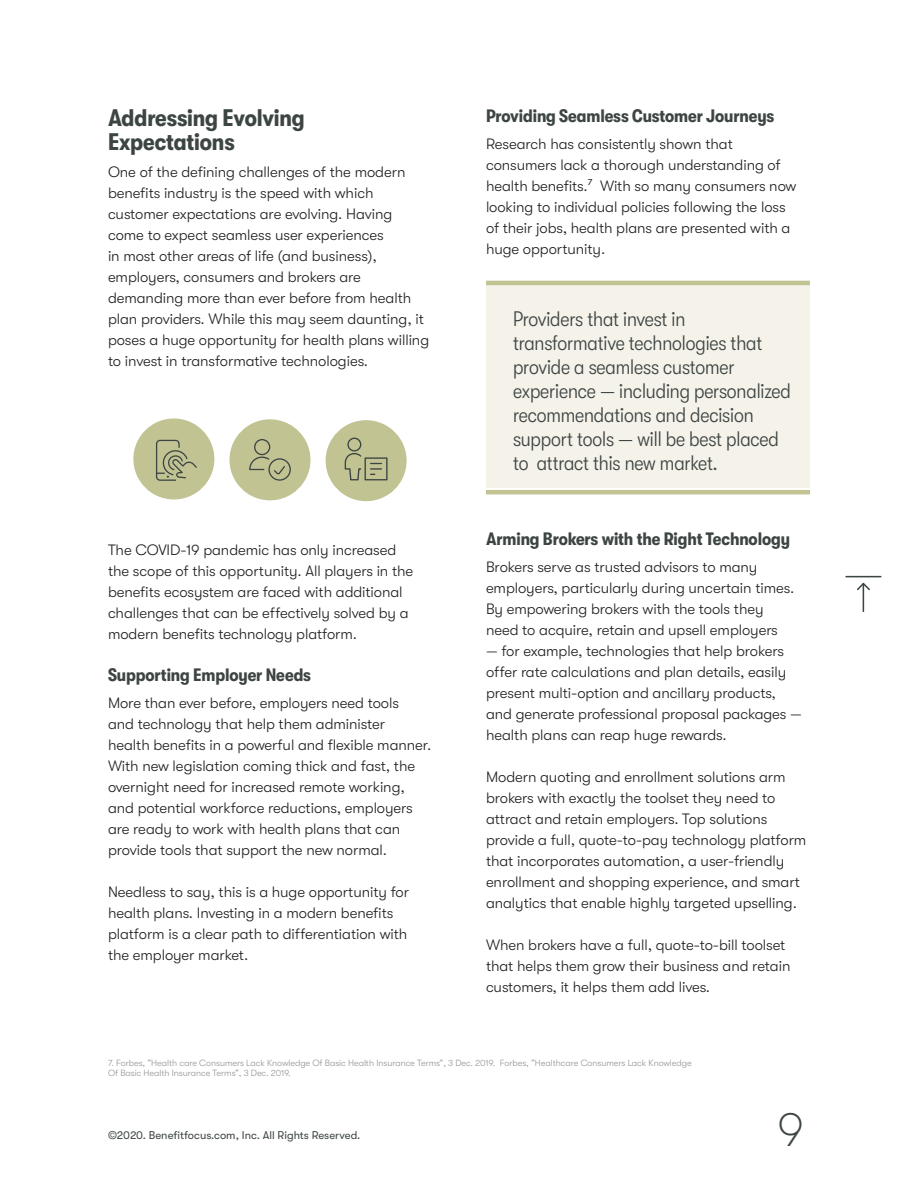
<style>
.page{position:relative;width:918px;height:1188px;background:#fff}
.page>*{position:absolute;margin:0;border:0;box-sizing:border-box;transform-origin:0 0}
.t1{font:100 48px "GT Walsheim Pro";color:#3d4543}
.Header_1{font:700 condensed 24px/24px "GT Walsheim Pro";letter-spacing:-.005em;color:#3d4543}
.Pull_Quote{font:300 condensed 21px/24px "GT Walsheim Pro";letter-spacing:-.005em;color:#3d4543}
.Heading_2{font:700 condensed 18px "GT Walsheim Pro";letter-spacing:-.005em;color:#3d4543}
.t2{font:300 15px/21px "GT Walsheim Pro";letter-spacing:-.005em;color:#231f20}
.t3{font:11.25px "GT Walsheim Pro";color:#3d4543}
.Footnote{font:300 9px/10.5px "GT Walsheim Pro";letter-spacing:-.005em;color:#939598}
</style>
<div class="page">
<div style="left:486px;top:283px;width:324px;height:205px;background:#f5f2e9"></div>
<hr style="left:486px;top:281px;width:324px;height:4px;background:#c2c393">
<hr style="left:486px;top:490px;width:324px;height:4px;background:#c2c393">
<div style="left:133px;top:418px;width:82px;height:82px;background:#c2c393;border-radius:50%"></div>
<div style="left:229px;top:419px;width:82px;height:82px;background:#c2c393;border-radius:50%"></div>
<div style="left:325px;top:420px;width:82px;height:81px;background:#c2c393;border-radius:50%"></div>
<svg style="left:156px;top:439px;width:41px;height:42px"></svg>
<div style="left:268px;top:458px;width:23px;height:23px;border:1px solid #3d4543;border-radius:50%"></div>
<div style="left:254px;top:439px;width:16px;height:16px;border:1px solid #3d4543;border-radius:50%"></div>
<svg style="left:249px;top:456px;width:37px;height:18px"></svg>
<div style="left:347px;top:438px;width:14px;height:14px;border:1px solid #3d4543;border-radius:50%"></div>
<svg style="left:344px;top:453px;width:18px;height:28px"></svg>
<div style="left:365px;top:457px;width:23px;height:23px;border:1px solid #3d4543"></div>
<svg style="left:371px;top:463px;width:10px;height:12px"></svg>
<svg style="left:857px;top:582px;width:13px;height:29px"></svg>
<hr style="left:846px;top:576px;width:35px;height:1px;background:#3d4543">
<p class="Header_1" style="left:108px;top:106px;width:198px">Addressing Evolving<br>Expectations</p>
<p class="t2" style="left:108px;top:162px;width:323px">One of the defining challenges of the modern benefits industry is the speed with which customer expectations are evolving. Having come to expect seamless user experiences<br>in most other areas of life (and business), employers, consumers and brokers are demanding more than ever before from health plan providers. While this may seem daunting, it poses a huge opportunity for health plans willing to invest in transformative technologies.</p>
<p class="t2" style="left:108px;top:540px;width:307px">The COVID-19 pandemic has only increased the scope of this opportunity. All players in the benefits ecosystem are faced with additional challenges that can be effectively solved by a modern benefits technology platform.</p>
<p class="Heading_2" style="left:108px;top:665px;width:205px">Supporting Employer Needs</p>
<p class="t2" style="left:108px;top:693px;width:325px">More than ever before, employers need tools<br>and technology that help them administer<br>health benefits in a powerful and flexible manner.<br>With new legislation coming thick and fast, the overnight need for increased remote working, and potential workforce reductions, employers are ready to work with health plans that can provide tools that support the new normal.</p>
<p class="t2" style="left:108px;top:882px;width:303px">Needless to say, this is a huge opportunity for health plans. Investing in a modern benefits platform is a clear path to differentiation with the employer market.</p>
<p class="Heading_2" style="left:486px;top:106px;width:290px">Providing Seamless Customer Journeys</p>
<p class="t2" style="left:486px;top:133px;width:312px">Research has consistently shown that consumers lack a thorough understanding of health benefits.⁷ With so many consumers now looking to individual policies following the loss of their jobs, health plans are presented with a huge opportunity.</p>
<p class="Pull_Quote" style="left:513px;top:307px;width:279px">Providers that invest in transformative technologies that provide a seamless customer experience — including personalized recommendations and decision support tools — will be best placed to attract this new market.</p>
<p class="Heading_2" style="left:486px;top:528px;width:306px">Arming Brokers with the Right Technology</p>
<p class="t2" style="left:486px;top:556px;width:310px">Brokers serve as trusted advisors to many employers, particularly during uncertain times.<br>By empowering brokers with the tools they need to acquire, retain and upsell employers</p>
<p class="t2" style="left:486px;top:640px;width:317px">— for example, technologies that help brokers offer rate calculations and plan details, easily present multi-option and ancillary products, and generate professional proposal packages — health plans can reap huge rewards.</p>
<p class="t2" style="left:486px;top:766px;width:322px">Modern quoting and enrollment solutions arm brokers with exactly the toolset they need to attract and retain employers. Top solutions provide a full, quote-to-pay technology platform that incorporates automation, a user-friendly enrollment and shopping experience, and smart analytics that enable highly targeted upselling.</p>
<p class="t2" style="left:486px;top:934px;width:306px">When brokers have a full, quote-to-bill toolset that helps them grow their business and retain customers, it helps them add lives.</p>
<p class="Footnote" style="left:108px;top:1057px;width:585px">7. Forbes, “Health care Consumers Lack Knowledge Of Basic Health Insurance Terms”, 3 Dec. 2019. Forbes, “Healthcare Consumers Lack Knowledge<br>Of Basic Health Insurance Terms”, 3 Dec. 2019.</p>
<p class="t3" style="left:108px;top:1129px;width:254px">©2020. Benefitfocus.com, Inc. All Rights Reserved.</p>
<h1 class="t1" style="left:779px;top:1103px;width:27px">9</h1>
</div>
